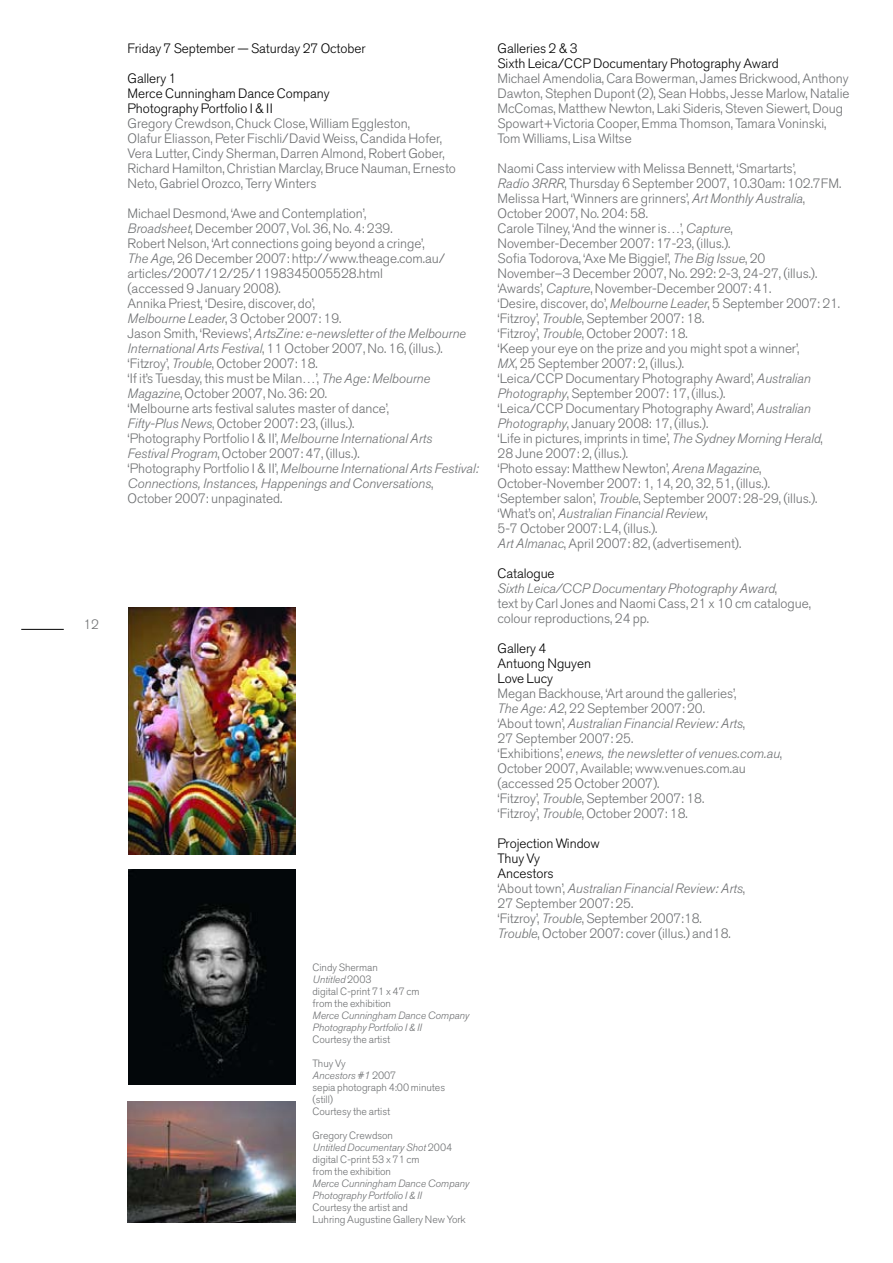
<style>
.page{position:relative;width:893px;height:1263px;background:#fff}
.page>*{position:absolute;margin:0;border:0;box-sizing:border-box;transform-origin:0 0}
.t1{font:300 13.5px/15px "Akzidenz Grotesk BE";letter-spacing:-.005em;color:#6d6f71}
.t2{font:300 13.5px/15px "Akzidenz Grotesk BE";letter-spacing:-.005em;color:#000}
.t3{font:300 10.5px/12px "Akzidenz Grotesk BE";letter-spacing:-.005em;color:#6d6f71}
.t4{font:italic 300 10.5px/12px "Akzidenz Grotesk BE";letter-spacing:-.005em;color:#6d6f71}
.s1{font-style:italic}
.s2{color:#000}
</style>
<div class="page">
<img style="left:128px;top:607px;width:168px;height:247px">
<img style="left:128px;top:1102px;width:168px;height:121px">
<img style="left:128px;top:870px;width:168px;height:214px">
<hr style="left:21px;top:629px;width:43px;height:1px;background:#000">
<p class="t1" style="left:84px;top:618px;width:17px">12</p>
<p class="t2" style="left:128px;top:41px;width:240px">Friday 7 September — Saturday 27 October</p>
<p class="t2" style="left:128px;top:71px;width:204px">Gallery 1<br>Merce Cunningham Dance Company<br>Photography Portfolio I &amp; II</p>
<p class="t1" style="left:128px;top:116px;width:330px">Gregory Crewdson, Chuck Close, William Eggleston,<br>Olafur Eliasson, Peter Fischli/David Weiss, Candida Hofer, Vera Lutter, Cindy Sherman, Darren Almond, Robert Gober, Richard Hamilton, Christian Marclay, Bruce Nauman, Ernesto Neto, Gabriel Orozco, Terry Winters</p>
<p class="t1" style="left:128px;top:206px;width:353px">Michael Desmond, ‘Awe and Contemplation’,<br><span class="s1">Broadsheet</span>, December 2007, Vol. 36, No. 4: 239.<br>Robert Nelson, ‘Art connections going beyond a cringe’,<br><span class="s1">The Age</span>, 26 December 2007: http://www.theage.com.au/ articles/2007/12/25/1198345005528.html<br>(accessed 9 January 2008).<br>Annika Priest, ‘Desire, discover, do’,<br><span class="s1">Melbourne Leader</span>, 3 October 2007: 19.<br>Jason Smith, ‘Reviews’, <span class="s1">ArtsZine: e-newsletter of the Melbourne International Arts Festival</span>, 11 October 2007, No. 16, (illus.). ‘Fitzroy’, <span class="s1">Trouble</span>, October 2007: 18.<br>‘If it’s Tuesday, this must be Milan…’, <span class="s1">The Age: Melbourne Magazine</span>, October 2007, No. 36: 20.<br>‘Melbourne arts festival salutes master of dance’,<br><span class="s1">Fifty-Plus News</span>, October 2007: 23, (illus.).<br>‘Photography Portfolio I &amp; II’, <span class="s1">Melbourne International Arts<br>Festival Program</span>, October 2007: 47, (illus.).<br>‘Photography Portfolio I &amp; II’, <span class="s1">Melbourne International Arts Festival:<br>Connections, Instances, Happenings and Conversations</span>, October 2007: unpaginated.</p>
<p class="t3" style="left:313px;top:962px;width:109px">Cindy Sherman<br><span class="s1">Untitled</span> 2003<br>digital C-print 71 x 47 cm from the exhibition</p>
<p class="t4" style="left:313px;top:1010px;width:158px">Merce Cunningham Dance Company<br>Photography Portfolio I &amp; II</p>
<p class="t3" style="left:313px;top:1034px;width:79px">Courtesy the artist</p>
<p class="t3" style="left:313px;top:1058px;width:134px">Thuy Vy<br><span class="s1">Ancestors #1</span> 2007<br>sepia photograph 4:00 minutes (still)<br>Courtesy the artist</p>
<p class="t3" style="left:313px;top:1130px;width:141px">Gregory Crewdson<br><span class="s1">Untitled Documentary Shot</span> 2004 digital C-print 53 x 71 cm<br>from the exhibition</p>
<p class="t4" style="left:313px;top:1178px;width:158px">Merce Cunningham Dance Company<br>Photography Portfolio I &amp; II</p>
<p class="t3" style="left:313px;top:1202px;width:155px">Courtesy the artist and<br>Luhring Augustine Gallery New York</p>
<p class="t2" style="left:497px;top:41px;width:283px">Galleries 2 &amp; 3<br>Sixth Leica/CCP Documentary Photography Award</p>
<p class="t1" style="left:497px;top:71px;width:353px">Michael Amendolia, Cara Bowerman, James Brickwood, Anthony Dawton, Stephen Dupont (2), Sean Hobbs, Jesse Marlow, Natalie McComas, Matthew Newton, Laki Sideris, Steven Siewert, Doug Spowart+Victoria Cooper, Emma Thomson, Tamara Voninski, Tom Williams, Lisa Wiltse</p>
<p class="t1" style="left:497px;top:161px;width:345px">Naomi Cass interview with Melissa Bennett, ‘Smartarts’,<br><span class="s1">Radio 3RRR</span>, Thursday 6 September 2007, 10.30am: 102.7FM.<br>Melissa Hart, ‘Winners are grinners’, <span class="s1">Art Monthly Australia</span>, October 2007, No. 204: 58.<br>Carole Tilney, ‘And the winner is…’, <span class="s1">Capture</span>, November-December 2007: 17-23, (illus.).<br>Sofia Todorova, ‘Axe Me Biggie!’, <span class="s1">The Big Issue</span>, 20<br>November–3 December 2007, No. 292: 2-3, 24-27, (illus.). ‘Awards’, <span class="s1">Capture</span>, November-December 2007: 41.<br>‘Desire, discover, do’, <span class="s1">Melbourne Leader</span>, 5 September 2007: 21. ‘Fitzroy’, <span class="s1">Trouble</span>, September 2007: 18.<br>‘Fitzroy’, <span class="s1">Trouble</span>, October 2007: 18.<br>‘Keep your eye on the prize and you might spot a winner’,<br><span class="s1">MX</span>, 25 September 2007: 2, (illus.).<br>‘Leica/CCP Documentary Photography Award’, <span class="s1">Australian Photography</span>, September 2007: 17, (illus.).<br>‘Leica/CCP Documentary Photography Award’, <span class="s1">Australian Photography</span>, January 2008: 17, (illus.).<br>‘Life in pictures, imprints in time’, <span class="s1">The Sydney Morning Herald</span>, 28 June 2007: 2, (illus.).<br>‘Photo essay: Matthew Newton’, <span class="s1">Arena Magazine</span>, October-November 2007: 1, 14, 20, 32, 51, (illus.).<br>‘September salon’, <span class="s1">Trouble</span>, September 2007: 28-29, (illus.). ‘What’s on’, <span class="s1">Australian Financial Review</span>,<br>5-7 October 2007: L4, (illus.).<br><span class="s1">Art Almanac</span>, April 2007: 82, (advertisement).</p>
<p class="t1" style="left:497px;top:566px;width:315px"><span class="s2">Catalogue<br></span><span class="s1">Sixth Leica/CCP Documentary Photography Award</span>,<br>text by Carl Jones and Naomi Cass, 21 x 10 cm catalogue, colour reproductions, 24 pp.</p>
<p class="t2" style="left:497px;top:641px;width:95px">Gallery 4<br>Antuong Nguyen<br>Love Lucy</p>
<p class="t1" style="left:497px;top:686px;width:286px">Megan Backhouse, ‘Art around the galleries’,<br><span class="s1">The Age: A2</span>, 22 September 2007: 20.<br>‘About town’, <span class="s1">Australian Financial Review: Arts</span>,<br>27 September 2007: 25.<br>‘Exhibitions’, <span class="s1">enews, the newsletter of venues.com.au</span>, October 2007, Available; www.venues.com.au (accessed 25 October 2007).<br>‘Fitzroy’, <span class="s1">Trouble</span>, September 2007: 18.<br>‘Fitzroy’, <span class="s1">Trouble</span>, October 2007: 18.</p>
<p class="t1" style="left:497px;top:836px;width:249px"><span class="s2">Projection Window<br>Thuy Vy<br>Ancestors<br></span>‘About town’, <span class="s1">Australian Financial Review: Arts</span>,<br>27 September 2007: 25.<br>‘Fitzroy’, <span class="s1">Trouble</span>, September 2007:18.<br><span class="s1">Trouble</span>, October 2007: cover (illus.) and18.</p>
</div>
